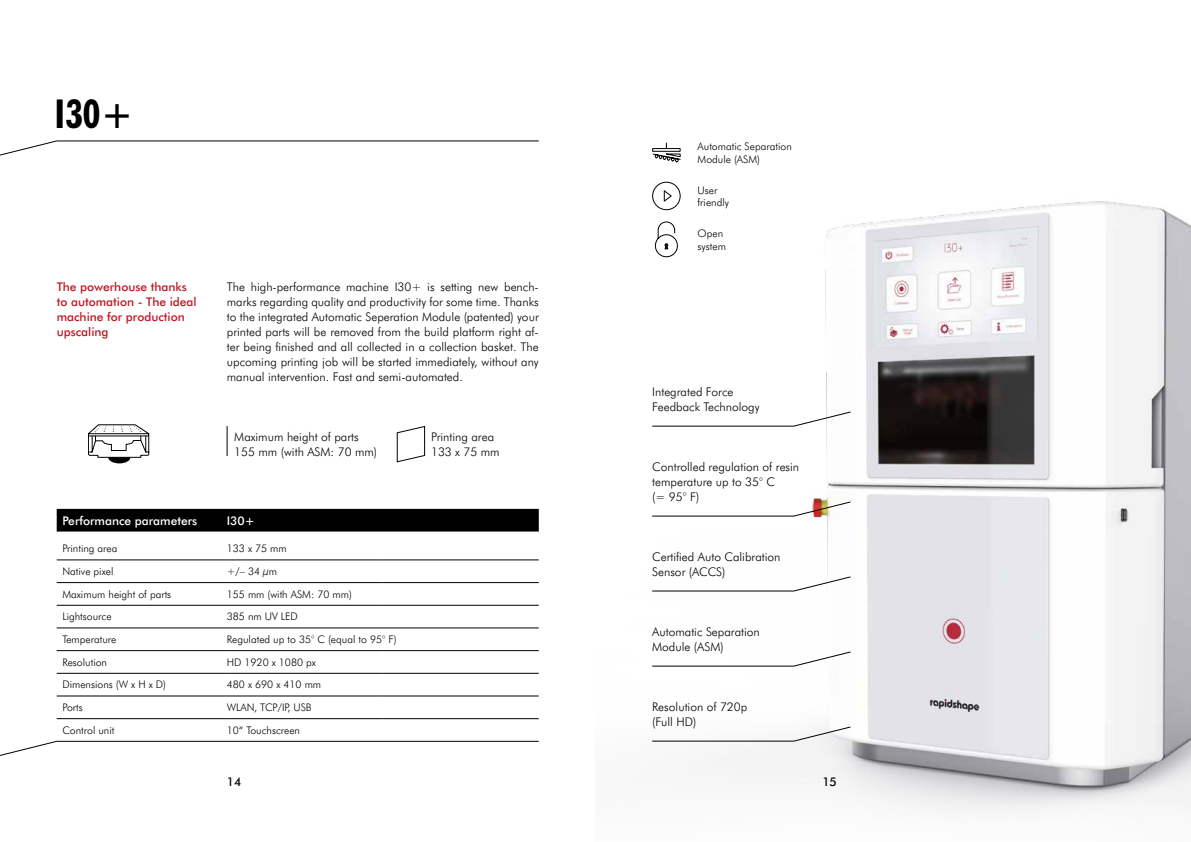
<style>
.page{position:relative;width:1191px;height:842px;background:#fff}
.page>*{position:absolute;margin:0;border:0;box-sizing:border-box;transform-origin:0 0}
.t1{font:700 condensed 40px "Futura BT";color:#000}
.t2{font:300 12px/15px "Futura BT";color:#000}
.t3{font:500 12px/15px "Futura BT";color:#be1622}
.t4{font:500 12px "Futura BT";color:#fff}
.t5{font:500 12px "Futura BT";color:#000}
.t6{font:300 10.5px/12.6px "Futura BT";color:#000}
</style>
<div class="page">
<img style="left:652px;top:181px;width:539px;height:630px">
<div style="left:57px;top:509px;width:482px;height:22px;background:#000"></div>
<hr style="left:57px;top:560px;width:170px;height:1px;background:#000">
<hr style="left:227px;top:560px;width:156px;height:1px;background:#000">
<hr style="left:383px;top:560px;width:156px;height:1px;background:#000">
<hr style="left:57px;top:582px;width:170px;height:1px;background:#000">
<hr style="left:227px;top:582px;width:156px;height:1px;background:#000">
<hr style="left:383px;top:582px;width:156px;height:1px;background:#000">
<hr style="left:57px;top:605px;width:170px;height:1px;background:#000">
<hr style="left:227px;top:605px;width:156px;height:1px;background:#000">
<hr style="left:383px;top:605px;width:156px;height:1px;background:#000">
<hr style="left:57px;top:628px;width:170px;height:1px;background:#000">
<hr style="left:227px;top:628px;width:156px;height:1px;background:#000">
<hr style="left:383px;top:628px;width:156px;height:1px;background:#000">
<hr style="left:57px;top:650px;width:170px;height:1px;background:#000">
<hr style="left:227px;top:650px;width:156px;height:1px;background:#000">
<hr style="left:383px;top:650px;width:156px;height:1px;background:#000">
<hr style="left:57px;top:673px;width:170px;height:1px;background:#000">
<hr style="left:227px;top:673px;width:156px;height:1px;background:#000">
<hr style="left:383px;top:673px;width:156px;height:1px;background:#000">
<hr style="left:57px;top:696px;width:170px;height:1px;background:#000">
<hr style="left:227px;top:696px;width:156px;height:1px;background:#000">
<hr style="left:383px;top:696px;width:156px;height:1px;background:#000">
<hr style="left:57px;top:718px;width:170px;height:1px;background:#000">
<hr style="left:227px;top:718px;width:156px;height:1px;background:#000">
<hr style="left:383px;top:718px;width:156px;height:1px;background:#000">
<svg style="left:652px;top:411px;width:199px;height:16px"></svg>
<svg style="left:652px;top:501px;width:199px;height:16px"></svg>
<svg style="left:652px;top:576px;width:199px;height:15px"></svg>
<svg style="left:652px;top:651px;width:199px;height:16px"></svg>
<svg style="left:652px;top:726px;width:199px;height:16px"></svg>
<svg style="left:652px;top:143px;width:28px;height:19px"></svg>
<svg style="left:652px;top:182px;width:28px;height:28px"></svg>
<svg style="left:655px;top:221px;width:23px;height:36px"></svg>
<svg style="left:0;top:140px;width:539px;height:16px"></svg>
<svg style="left:0;top:741px;width:539px;height:15px"></svg>
<svg style="left:88px;top:424px;width:61px;height:39px"></svg>
<hr style="left:227px;top:426px;width:1px;height:30px;background:#000">
<svg style="left:397px;top:426px;width:28px;height:36px"></svg>
<h1 class="t1" style="left:55px;top:89px;width:81px">I30+</h1>
<p class="t3" style="left:57px;top:279px;width:141px">The powerhouse thanks to automation - The ideal machine for production upscaling</p>
<p class="t2" style="left:227px;top:279px;width:313px;text-align:justify">The high-performance machine I30+ is setting new bench&shy;marks regarding quality and productivity for some time. Thanks to the integrated Automatic Seperation Module (patented) your printed parts will be removed from the build platform right af&shy;ter being finished and all collected in a collection basket. The upcoming printing job will be started immediately, without any manual intervention. Fast and semi-automated.</p>
<p class="t2" style="left:234px;top:429px;width:144px">Maximum height of parts<br>155 mm (with ASM: 70 mm)</p>
<p class="t2" style="left:431px;top:429px;width:70px">Printing area<br>133 x 75 mm</p>
<p class="t4" style="left:62px;top:514px;width:136px">Performance parameters</p>
<p class="t4" style="left:227px;top:514px;width:29px">I30+</p>
<p class="t6" style="left:62px;top:542px;width:57px">Printing area</p>
<p class="t6" style="left:227px;top:542px;width:62px">133 x 75 mm</p>
<p class="t6" style="left:62px;top:565px;width:53px">Native pixel</p>
<p class="t6" style="left:227px;top:565px;width:52px">+/– 34 μm</p>
<p class="t6" style="left:62px;top:588px;width:110px">Maximum height of parts</p>
<p class="t6" style="left:227px;top:588px;width:127px">155 mm (with ASM: 70 mm)</p>
<p class="t6" style="left:62px;top:610px;width:51px">Lightsource</p>
<p class="t6" style="left:227px;top:610px;width:73px">385 nm UV LED</p>
<p class="t6" style="left:62px;top:633px;width:56px">Temperature</p>
<p class="t6" style="left:227px;top:633px;width:171px">Regulated up to 35° C (equal to 95° F)</p>
<p class="t6" style="left:62px;top:656px;width:46px">Resolution</p>
<p class="t6" style="left:227px;top:656px;width:91px">HD 1920 x 1080 px</p>
<p class="t6" style="left:62px;top:678px;width:105px">Dimensions (W x H x D)</p>
<p class="t6" style="left:227px;top:678px;width:96px">480 x 690 x 410 mm</p>
<p class="t6" style="left:62px;top:701px;width:22px">Ports</p>
<p class="t6" style="left:227px;top:701px;width:86px">WLAN, TCP/IP, USB</p>
<p class="t6" style="left:62px;top:724px;width:54px">Control unit</p>
<p class="t6" style="left:227px;top:724px;width:75px">10“ Touchscreen</p>
<p class="t6" style="left:697px;top:140px;width:96px">Automatic Separation<br>Module (ASM)</p>
<p class="t6" style="left:697px;top:184px;width:33px">User friendly</p>
<p class="t6" style="left:697px;top:227px;width:30px">Open system</p>
<p class="t2" style="left:652px;top:384px;width:109px">Integrated Force<br>Feedback Technology</p>
<p class="t2" style="left:652px;top:459px;width:148px">Controlled regulation of resin temperature up to 35° C<br>(= 95° F)</p>
<p class="t2" style="left:652px;top:549px;width:130px">Certified Auto Calibration<br>Sensor (ACCS)</p>
<p class="t2" style="left:652px;top:624px;width:109px">Automatic Separation<br>Module (ASM)</p>
<p class="t2" style="left:652px;top:699px;width:97px">Resolution of 720p (Full HD)</p>
<p class="t5" style="left:227px;top:774px;width:16px">14</p>
<p class="t5" style="left:822px;top:774px;width:16px">15</p>
</div>
